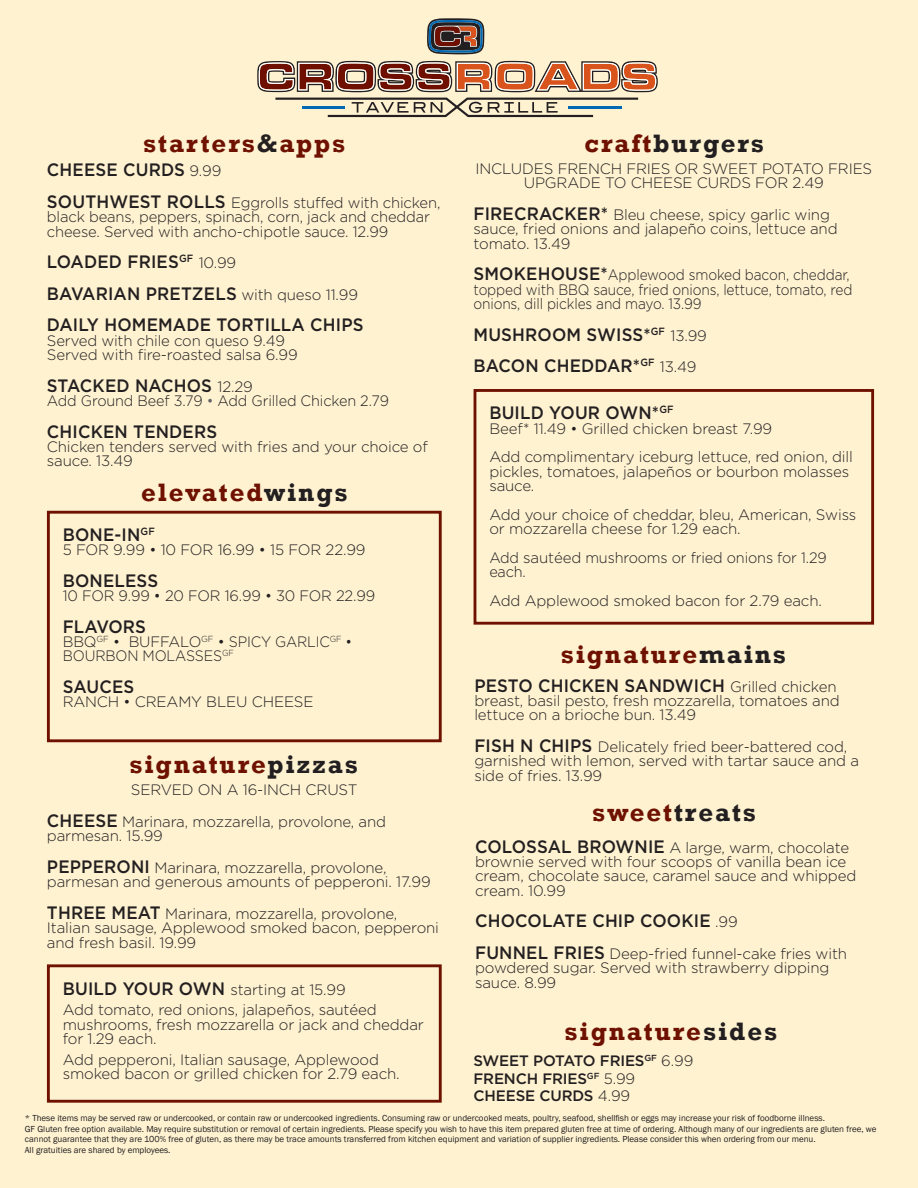
<style>
.page{position:relative;width:918px;height:1188px;background:#fef2d1}
.page>*{position:absolute;margin:0;border:0;box-sizing:border-box;transform-origin:0 0}
.t1{font:700 25.8px "Rockwell";letter-spacing:.075em;color:#6f1100}
.t2{font:700 25.8px "Rockwell";letter-spacing:.075em;color:#231f20}
.t3{font:500 18px/31.7px "Gotham";letter-spacing:.01em;color:#231f20;scale:.94 1}
.t4{font:300 15px/14.4px "Gotham";letter-spacing:-.01em;color:#231f20}
.t5{font:300 15px/14.4px "Gotham";letter-spacing:-.01em;color:#231f20;scale:.91 1}
.t6{font:300 15px/14.4px "Gotham";letter-spacing:-.01em;color:#231f20;scale:.96 1}
.t7{font:500 15px/17.2px "Gotham";letter-spacing:-.01em;color:#231f20}
.t8{font:9px/10.8px "Franklin Gothic";color:#231f20}
.s1{color:#231f20}
.s2{font-weight:300;font-size:15px}
.s3{font-weight:500;font-size:18px}
.s4{color:#636366}
.s5{color:#6f1100}
.s6{font-weight:300}
</style>
<div class="page">
<svg style="left:257px;top:61px;width:401px;height:31px"></svg>
<svg style="left:427px;top:18px;width:57px;height:36px"></svg>
<svg style="left:275px;top:98px;width:363px;height:19px"></svg>
<hr style="left:302px;top:106px;width:43px;height:2px;background:#0168b3">
<hr style="left:568px;top:106px;width:54px;height:2px;background:#0168b3">
<div style="left:47px;top:511px;width:395px;height:231px;border:3px solid #6f1100"></div>
<div style="left:474px;top:389px;width:400px;height:236px;border:3px solid #6f1100"></div>
<div style="left:47px;top:964px;width:395px;height:139px;border:3px solid #6f1100"></div>
<h1 class="t1" style="left:143px;top:128px;width:204px">starters<span class="s1">&amp;</span>apps</h1>
<p class="t3" style="left:47px;top:154px;width:187px">CHEESE CURDS <span class="s2">9.99</span></p>
<p class="t4" style="left:47px;top:195px;width:395px"><span class="s3">SOUTHWEST ROLLS</span> Eggrolls stuffed with chicken, black beans, peppers, spinach, corn, jack and cheddar cheese. Served with ancho-chipotle sauce. 12.99</p>
<p class="t3" style="left:47px;top:246px;width:338px">LOADED FRIES<sup>GF</sup> <span class="s2">10.99<br></span>BAVARIAN PRETZELS <span class="s2">with queso 11.99<br></span>DAILY HOMEMADE TORTILLA CHIPS</p>
<p class="t4" style="left:47px;top:333px;width:252px">Served with chile con queso 9.49<br>Served with fire-roasted salsa 6.99</p>
<p class="t3" style="left:47px;top:369px;width:221px">STACKED NACHOS <span class="s2">12.29</span></p>
<p class="t6" style="left:47px;top:394px;width:358px">Add Ground Beef 3.79 <span class="s4">•</span> Add Grilled Chicken 2.79</p>
<p class="t3" style="left:47px;top:415px;width:183px">CHICKEN TENDERS</p>
<p class="t4" style="left:47px;top:439px;width:382px">Chicken tenders served with fries and your choice of sauce. 13.49</p>
<h1 class="t1" style="left:141px;top:476px;width:208px">elevated<span class="s1">wings</span></h1>
<p class="t3" style="left:63px;top:519px;width:99px">BONE-IN<sup>GF</sup></p>
<p class="t4" style="left:63px;top:543px;width:304px">5 FOR 9.99 • 10 FOR 16.99 • 15 FOR 22.99</p>
<p class="t3" style="left:63px;top:565px;width:103px">BONELESS</p>
<p class="t4" style="left:63px;top:589px;width:314px">10 FOR 9.99 • 20 FOR 16.99 • 30 FOR 22.99</p>
<p class="t3" style="left:63px;top:610px;width:90px">FLAVORS</p>
<p class="t4" style="left:63px;top:635px;width:291px">BBQ<sup>GF</sup> • BUFFALO<sup>GF</sup> • SPICY GARLIC<sup>GF</sup> •<br>BOURBON MOLASSES<sup>GF</sup></p>
<p class="t3" style="left:63px;top:671px;width:78px">SAUCES</p>
<p class="t4" style="left:63px;top:695px;width:252px">RANCH • CREAMY BLEU CHEESE</p>
<h1 class="t1" style="left:129px;top:749px;width:230px">signature<span class="s1">pizzas</span></h1>
<p class="t4" style="left:47px;top:774px;width:341px;line-height:31.7px;text-indent:84px">SERVED ON A 16-INCH CRUST<br><span class="s3">CHEESE</span> Marinara, mozzarella, provolone, and</p>
<p class="t4" style="left:47px;top:820px;width:341px;line-height:31.7px">parmesan. 15.99<br><span class="s3">PEPPERONI</span> Marinara, mozzarella, provolone,</p>
<p class="t4" style="left:47px;top:866px;width:385px;line-height:31.7px">parmesan and generous amounts of pepperoni. 17.99<br><span class="s3">THREE MEAT</span> Marinara, mozzarella, provolone,</p>
<p class="t4" style="left:47px;top:921px;width:394px">Italian sausage, Applewood smoked bacon, pepperoni and fresh basil. 19.99</p>
<p class="t4" style="left:63px;top:979px;width:316px;line-height:20.9px"><span class="s3">BUILD YOUR OWN</span> starting at 15.99<br>Add tomato, red onions, jalapeños, sautéed</p>
<p class="t4" style="left:63px;top:1017px;width:363px">mushrooms, fresh mozzarella or jack and cheddar for 1.29 each.</p>
<p class="t4" style="left:63px;top:1052px;width:339px">Add pepperoni, Italian sausage, Applewood smoked bacon or grilled chicken for 2.79 each.</p>
<h1 class="t2" style="left:585px;top:128px;width:181px"><span class="s5">craft</span>burgers</h1>
<p class="t4" style="left:475px;top:162px;width:398px;text-align:center">INCLUDES FRENCH FRIES OR SWEET POTATO FRIES<br>UPGRADE TO CHEESE CURDS FOR 2.49</p>
<p class="t4" style="left:474px;top:208px;width:366px"><span class="s3">FIRECRACKER*</span> Bleu cheese, spicy garlic wing sauce, fried onions and jalapeño coins, lettuce and tomato. 13.49</p>
<p class="t5" style="left:474px;top:268px;width:418px"><span class="s3">SMOKEHOUSE*</span>Applewood smoked bacon, cheddar, topped with BBQ sauce, fried onions, lettuce, tomato, red onions, dill pickles and mayo. 13.99</p>
<p class="t3" style="left:474px;top:318px;width:250px">MUSHROOM SWISS*<sup>GF</sup> <span class="s2">13.99<br></span>BACON CHEDDAR*<sup>GF</sup> <span class="s2">13.49</span></p>
<p class="t3" style="left:489px;top:397px;width:198px">BUILD YOUR OWN*<sup>GF</sup></p>
<p class="t4" style="left:489px;top:414px;width:365px;line-height:28.7px">Beef* 11.49 • Grilled chicken breast 7.99<br>Add complimentary iceburg lettuce, red onion, dill</p>
<p class="t4" style="left:489px;top:464px;width:362px">pickles, tomatoes, jalapeños or bourbon molasses sauce.</p>
<p class="t4" style="left:489px;top:507px;width:369px">Add your choice of cheddar, bleu, American, Swiss or mozzarella cheese for 1.29 each.</p>
<p class="t6" style="left:489px;top:550px;width:353px">Add sautéed mushrooms or fried onions for 1.29 each.</p>
<p class="t4" style="left:489px;top:593px;width:334px">Add Applewood smoked bacon for 2.79 each.</p>
<h1 class="t1" style="left:561px;top:639px;width:227px">signature<span class="s1">mains</span></h1>
<p class="t3" style="left:474px;top:669px;width:387px">PESTO CHICKEN SANDWICH <span class="s2">Grilled chicken</span></p>
<p class="t4" style="left:474px;top:694px;width:367px">breast, basil pesto, fresh mozzarella, tomatoes and lettuce on a brioche bun. 13.49</p>
<p class="t4" style="left:474px;top:740px;width:386px"><span class="s3">FISH N CHIPS</span> Delicately fried beer-battered cod, garnished with lemon, served with tartar sauce and a side of fries. 13.99</p>
<h1 class="t2" style="left:592px;top:797px;width:165px"><span class="s5">sweet</span>treats</h1>
<p class="t4" style="left:475px;top:840px;width:383px"><span class="s3">COLOSSAL BROWNIE</span> A large, warm, chocolate brownie served with four scoops of vanilla bean ice cream, chocolate sauce, caramel sauce and whipped cream. 10.99</p>
<p class="t3" style="left:475px;top:905px;width:281px">CHOCOLATE CHIP COOKIE <span class="s2">.99</span></p>
<p class="t4" style="left:475px;top:947px;width:374px"><span class="s3">FUNNEL FRIES</span> Deep-fried funnel-cake fries with powdered sugar. Served with strawberry dipping sauce. 8.99</p>
<h1 class="t1" style="left:565px;top:1016px;width:214px">signature<span class="s1">sides</span></h1>
<p class="t7" style="left:474px;top:1052px;width:221px">SWEET POTATO FRIES<sup>GF</sup> <span class="s6">6.99<br></span>FRENCH FRIES<sup>GF</sup> <span class="s6">5.99<br></span>CHEESE CURDS <span class="s6">4.99</span></p>
<p class="t8" style="left:25px;top:1113px;width:853px">* These items may be served raw or undercooked, or contain raw or undercooked ingredients. Consuming raw or undercooked meats, poultry, seafood, shellfish or eggs may increase your risk of foodborne illness.<br>GF Gluten free option available. May require substitution or removal of certain ingredients. Please specify you wish to have this item prepared gluten free at time of ordering. Although many of our ingredients are gluten free, we cannot guarantee that they are 100% free of gluten, as there may be trace amounts transferred from kitchen equipment and variation of supplier ingredients. Please consider this when ordering from our menu.<br>All gratuities are shared by employees.</p>
</div>
